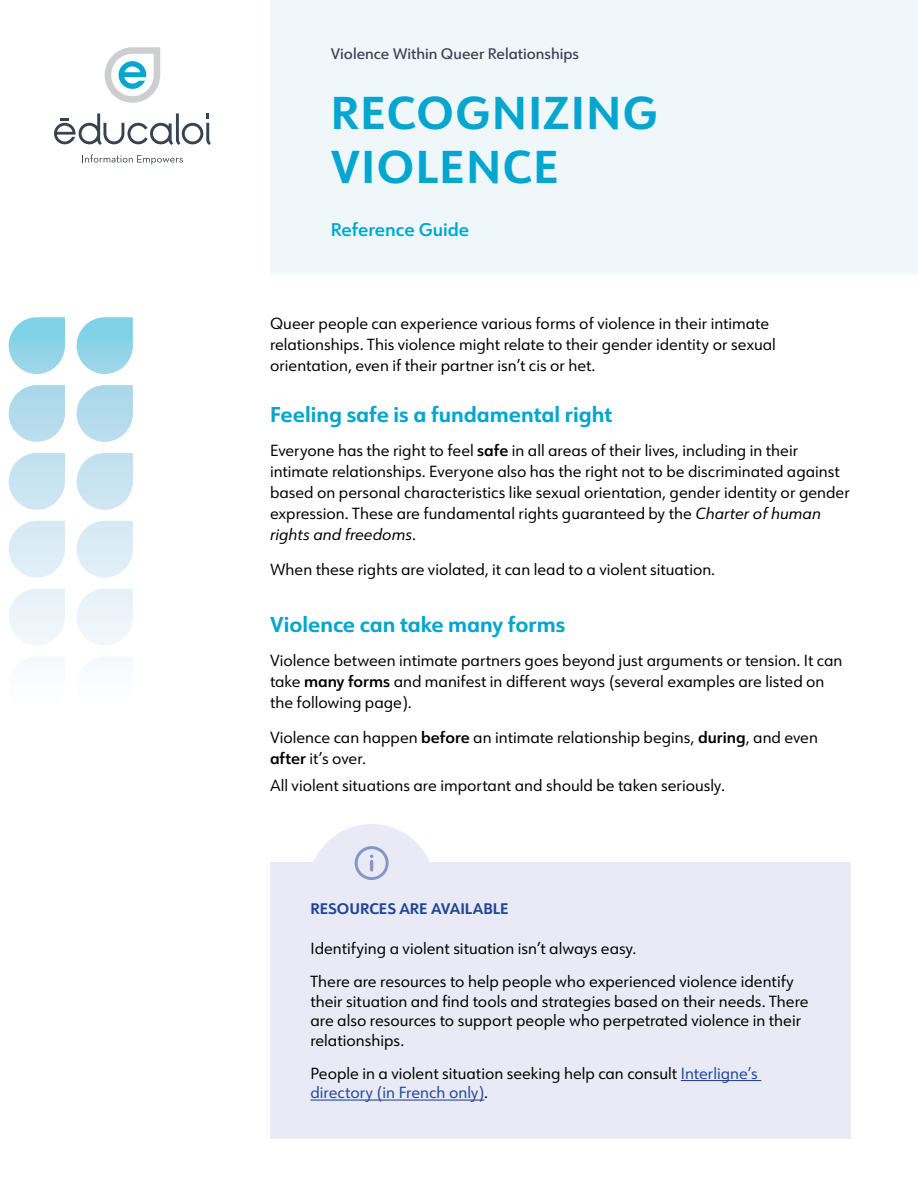
<style>
.page{position:relative;width:918px;height:1188px;background:#fff}
.page>*{position:absolute;margin:0;border:0;box-sizing:border-box;transform-origin:0 0}
.t1{font:700 45px/54px "URW Form";letter-spacing:.035em;color:#02a6cf}
.t2{font:700 21px "URW Form";color:#02a6cf}
.t3{font:600 18px "URW Form";color:#02a6cf}
.t4{font:15.75px/21px "URW Form";color:#000}
.t5{font:500 15px "URW Form";color:#39424f}
.t6{font:700 15px "URW Form";color:#1f4697}
.s1{font-weight:600}
.s2{font-style:italic}
.s3{color:#1f4697}
</style>
<div class="page">
<div style="left:270px;top:0;width:648px;height:273px;background:#eff7fb"></div>
<div style="left:308px;top:824px;width:127px;height:128px;background:#e9eaf6;border-radius:50%"></div>
<div style="left:270px;top:862px;width:580px;height:277px;background:#e9eaf6"></div>
<hr style="left:681px;top:1080px;width:80px;height:1px;background:#1f4697">
<hr style="left:310px;top:1100px;width:174px;height:1px;background:#1f4697">
<svg style="left:9px;top:317px;width:56px;height:57px"></svg>
<svg style="left:9px;top:521px;width:56px;height:57px"></svg>
<svg style="left:9px;top:589px;width:56px;height:56px"></svg>
<svg style="left:9px;top:385px;width:56px;height:57px"></svg>
<svg style="left:9px;top:453px;width:56px;height:57px"></svg>
<svg style="left:77px;top:317px;width:56px;height:57px"></svg>
<svg style="left:77px;top:521px;width:56px;height:57px"></svg>
<svg style="left:77px;top:589px;width:56px;height:56px"></svg>
<svg style="left:77px;top:385px;width:56px;height:57px"></svg>
<svg style="left:77px;top:453px;width:56px;height:57px"></svg>
<svg style="left:82px;top:154px;width:101px;height:11px"></svg>
<svg style="left:105px;top:47px;width:55px;height:56px"></svg>
<svg style="left:54px;top:113px;width:157px;height:32px"></svg>
<svg style="left:356px;top:848px;width:31px;height:31px"></svg>
<div style="left:355px;top:846px;width:34px;height:34px;border:3px solid #1f4697;border-radius:50%"></div>
<svg style="left:370px;top:855px;width:3px;height:15px"></svg>
<p class="t5" style="left:331px;top:44px;width:250px">Violence Within Queer Relationships</p>
<h1 class="t1" style="left:331px;top:84px;width:328px">RECOGNIZING<br>VIOLENCE</h1>
<p class="t3" style="left:331px;top:217px;width:140px">Reference Guide</p>
<p class="t4" style="left:270px;top:313px;width:507px">Queer people can experience various forms of violence in their intimate relationships. This violence might relate to their gender identity or sexual orientation, even if their partner isn’t cis or het.</p>
<h2 class="t2" style="left:270px;top:399px;width:344px">Feeling safe is a fundamental right</h2>
<p class="t4" style="left:270px;top:439px;width:581px">Everyone has the right to feel <span class="s1">safe</span> in all areas of their lives, including in their intimate relationships. Everyone also has the right not to be discriminated against based on personal characteristics like sexual orientation, gender identity or gender expression. These are fundamental rights guaranteed by the <span class="s2">Charter of human rights and freedoms</span>.</p>
<p class="t4" style="left:270px;top:558px;width:447px">When these rights are violated, it can lead to a violent situation.</p>
<h2 class="t2" style="left:270px;top:609px;width:297px">Violence can take many forms</h2>
<p class="t4" style="left:270px;top:649px;width:574px">Violence between intimate partners goes beyond just arguments or tension. It can take <span class="s1">many forms</span> and manifest in different ways (several examples are listed on the following page).</p>
<p class="t4" style="left:270px;top:726px;width:550px">Violence can happen <span class="s1">before</span> an intimate relationship begins, <span class="s1">during</span>, and even <span class="s1">after</span> it’s over.</p>
<p class="t4" style="left:270px;top:775px;width:456px">All violent situations are important and should be taken seriously.</p>
<p class="t6" style="left:310px;top:898px;width:200px">RESOURCES ARE AVAILABLE</p>
<p class="t4" style="left:310px;top:931px;width:485px;line-height:33px">Identifying a violent situation isn’t always easy.<br>There are resources to help people who experienced violence identify</p>
<p class="t4" style="left:310px;top:991px;width:500px;line-height:19.5px">their situation and find tools and strategies based on their needs. There are also resources to support people who perpetrated violence in their relationships.</p>
<p class="t4" style="left:310px;top:1063px;width:449px;line-height:19.5px">People in a violent situation seeking help can consult <span class="s3">Interligne’s directory (in French only)</span>.</p>
</div>
